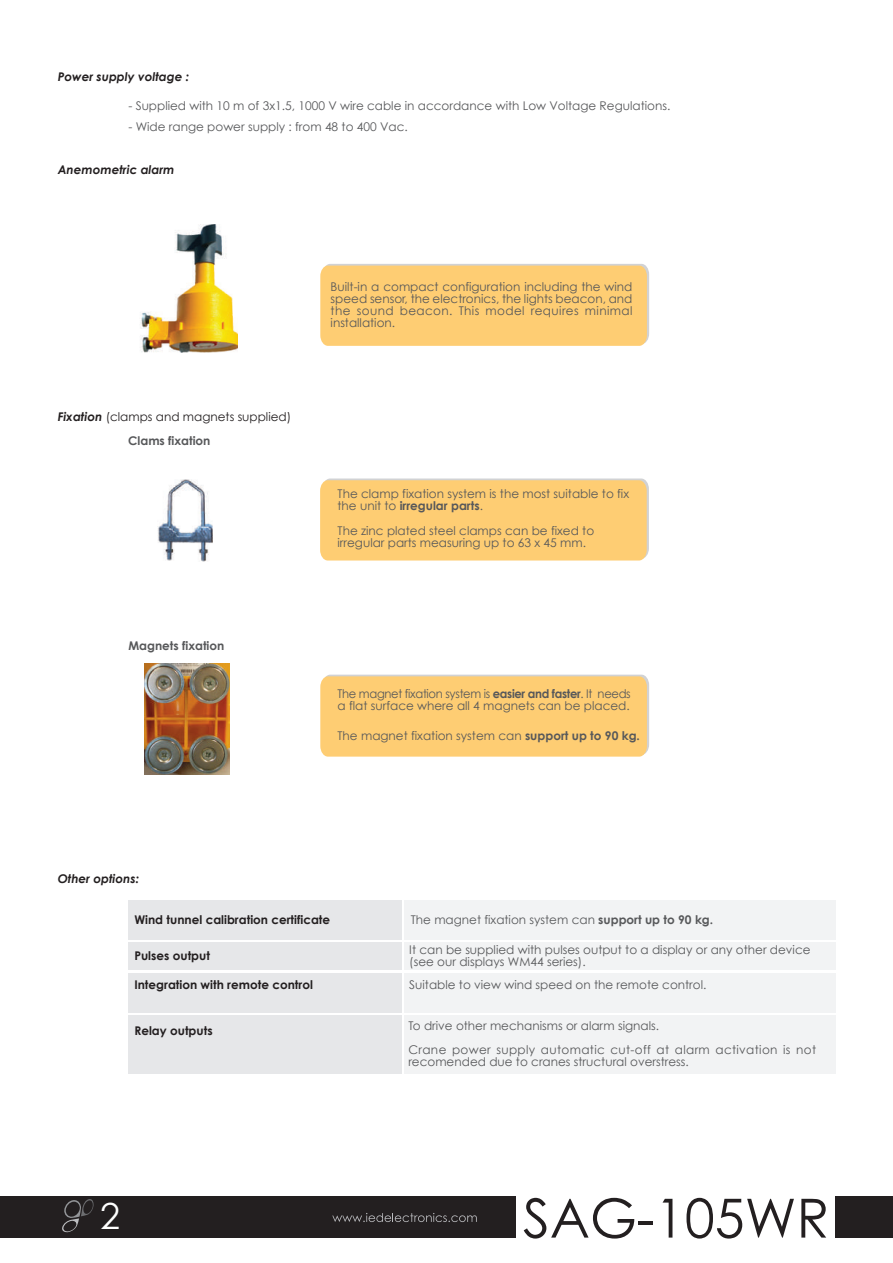
<style>
.page{position:relative;width:893px;height:1263px;background:#fff}
.page>*{position:absolute;margin:0;border:0;box-sizing:border-box;transform-origin:0 0}
.t1{font:54px "Century Gothic";color:#231f20}
.t2{font:36px "Century Gothic";color:#fff}
.t3{font:12px/12px "Century Gothic";color:#57585a}
.t4{font:12px/24.6px "Century Gothic";letter-spacing:.03em;color:#57585a}
.t5{font:12px/12px "Century Gothic";color:#57585a;scale:.96 1}
.t6{font:700 12px "Century Gothic";color:#231f20}
.t7{font:italic 700 12px "Century Gothic";color:#231f20}
.t8{font:12px/24.3px "Century Gothic";color:#231f20}
.t9{font:700 12px "Century Gothic";color:#57585a}
.s1{font-weight:700;font-style:italic}
.s2{font-weight:700;color:#57585a}
.s3{font-weight:700}
</style>
<div class="page">
<div style="left:128px;top:973px;width:274px;height:40px;background:#e6e7e9"></div>
<div style="left:405px;top:973px;width:431px;height:40px;background:#f2f3f4"></div>
<div style="left:128px;top:942px;width:274px;height:28px;background:#e6e7e9"></div>
<div style="left:405px;top:942px;width:431px;height:28px;background:#f2f3f4"></div>
<div style="left:128px;top:1016px;width:274px;height:58px;background:#e6e7e9"></div>
<div style="left:405px;top:1016px;width:431px;height:58px;background:#f2f3f4"></div>
<div style="left:128px;top:900px;width:274px;height:40px;background:#e6e7e9"></div>
<div style="left:405px;top:900px;width:431px;height:40px;background:#f2f3f4"></div>
<img style="left:157px;top:479px;width:56px;height:82px">
<img style="left:140px;top:225px;width:97px;height:127px">
<div style="left:320px;top:675px;width:329px;height:82px;background:#fecd73"></div>
<div style="left:320px;top:478px;width:329px;height:82px;background:#fecd73"></div>
<div style="left:320px;top:264px;width:329px;height:82px;background:#fecd73"></div>
<div style="left:0;top:1196px;width:893px;height:41px;background:#231f20"></div>
<svg style="left:332px;top:1213px;width:145px;height:9px"></svg>
<svg style="left:62px;top:1199px;width:32px;height:34px"></svg>
<div style="left:516px;top:1196px;width:319px;height:44px;background:#fff"></div>
<img style="left:145px;top:664px;width:85px;height:111px">
<p class="t7" style="left:58px;top:68px;width:133px">Power supply voltage :</p>
<p class="t3" style="left:128px;top:99px;width:543px">- Supplied with 10 m of 3x1.5, 1000 V wire cable in accordance with Low Voltage Regulations.</p>
<p class="t3" style="left:128px;top:121px;width:281px">- Wide range power supply : from 48 to 400 Vac.</p>
<p class="t7" style="left:58px;top:161px;width:118px">Anemometric alarm</p>
<p class="t8" style="left:128px;top:404px;width:165px;text-indent:-70px"><span class="s1">Fixation</span> (clamps and magnets supplied)<br><span class="s2">Clams fixation</span></p>
<p class="t9" style="left:128px;top:637px;width:97px">Magnets fixation</p>
<p class="t3" style="left:331px;top:280px;width:303px;text-align:justify">Built-in a compact configuration including the wind speed sensor, the electronics, the lights beacon, and the sound beacon. This model requires minimal installation.</p>
<p class="t3" style="left:338px;top:488px;width:293px">The clamp fixation system is the most suitable to fix the unit to <span class="s3">irregular parts</span>.</p>
<p class="t3" style="left:338px;top:524px;width:258px">The zinc plated steel clamps can be fixed to irregular parts measuring up to 63 x 45 mm.</p>
<p class="t5" style="left:338px;top:687px;width:307px">The magnet fixation system is <span class="s3">easier and faster</span>. It needs a flat surface where all 4 magnets can be placed.</p>
<p class="t3" style="left:338px;top:729px;width:304px">The magnet fixation system can <span class="s3">support up to 90 kg.</span></p>
<p class="t7" style="left:58px;top:870px;width:83px">Other options:</p>
<p class="t6" style="left:134px;top:911px;width:197px">Wind tunnel calibration certificate</p>
<p class="t3" style="left:411px;top:913px;width:304px">The magnet fixation system can <span class="s3">support up to 90 kg.</span></p>
<p class="t6" style="left:134px;top:947px;width:77px">Pulses output</p>
<p class="t3" style="left:409px;top:943px;width:403px">It can be supplied with pulses output to a display or any other device (see our displays WM44 series).</p>
<p class="t6" style="left:134px;top:975px;width:180px">Integration with remote control</p>
<p class="t3" style="left:409px;top:978px;width:299px">Suitable to view wind speed on the remote control.</p>
<p class="t6" style="left:134px;top:1021px;width:80px">Relay outputs</p>
<p class="t4" style="left:408px;top:1013px;width:409px">To drive other mechanisms or alarm signals.<br>Crane power supply automatic cut-off at alarm activation is not</p>
<p class="t3" style="left:408px;top:1056px;width:282px">recomended due to cranes structural overstress.</p>
<h2 class="t2" style="left:100px;top:1191px;width:21px">2</h2>
<h1 class="t1" style="left:523px;top:1180px;width:308px">SAG-105WR</h1>
</div>
